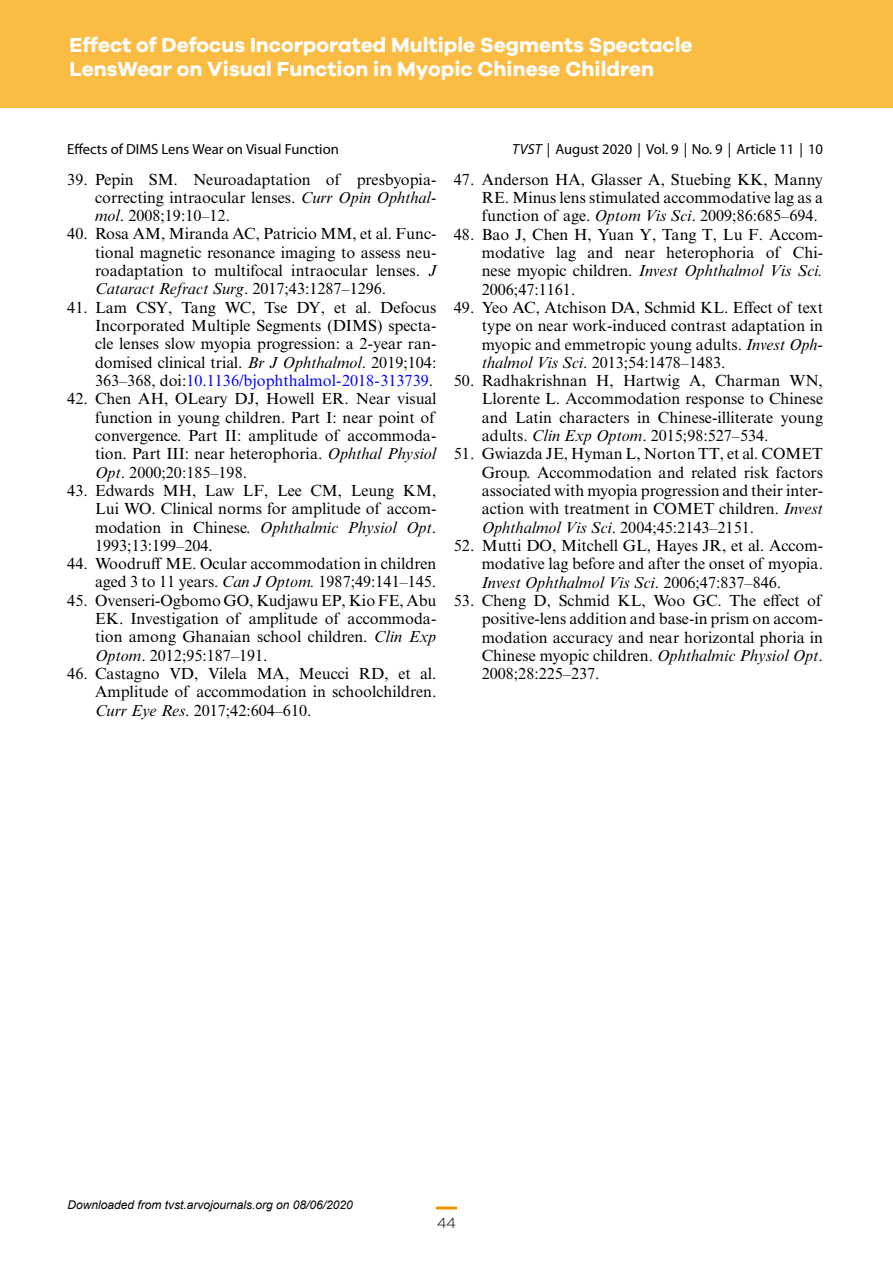
<style>
.page{position:relative;width:893px;height:1263px;background:#fff}
.page>*{position:absolute;margin:0;border:0;box-sizing:border-box;transform-origin:0 0}
.t1{font:700 21px/24px "Galano Grotesque";color:#fff}
.t2{font:16.05px/18.3px "Times NRMT Pro";color:#000;text-align:justify}
.t3{font:300 15px "Galano Grotesque";color:#000}
.t4{font:14.7px "Myriad Pro";color:#000}
.t5{font:italic 12px "Arial";color:#000}
.s1{font-style:italic}
.s2{color:#00f}
</style>
<div class="page">
<div style="left:0;top:0;width:893px;height:107px;background:#fbbc43"></div>
<hr style="left:436px;top:1206px;width:21px;height:3px;background:#f39200">
<h1 class="t1" style="left:69px;top:32px;width:625px">Effect of Defocus Incorporated Multiple Segments Spectacle<br>LensWear on Visual Function in Myopic Chinese Children</h1>
<p class="t4" style="left:67px;top:140px;width:273px">Effects of DIMS Lens Wear on Visual Function</p>
<p class="t4" style="left:512px;top:140px;width:312px"><span class="s1">TVST</span> | August 2020 | Vol. 9 | No. 9 | Article 11 | 10</p>
<p class="t2" style="left:95px;top:171px;width:343px;text-indent:-28px">39. Pepin SM. Neuroadaptation of presbyopia&shy;correcting intraocular lenses. <span class="s1">Curr Opin Ophthal&shy;mol</span>. 2008;19:10–12.</p>
<p class="t2" style="left:95px;top:226px;width:343px;text-indent:-28px">40. Rosa AM, Miranda AC, Patricio MM, et al. Func&shy;tional magnetic resonance imaging to assess neu&shy;roadaptation to multifocal intraocular lenses. <span class="s1">J Cataract Refract Surg</span>. 2017;43:1287–1296.</p>
<p class="t2" style="left:95px;top:299px;width:343px;text-indent:-28px">41. Lam CSY, Tang WC, Tse DY, et al. Defocus Incorporated Multiple Segments (DIMS) specta&shy;cle lenses slow myopia progression: a 2-year ran&shy;domised clinical trial. <span class="s1">Br J Ophthalmol</span>. 2019;104:<br>363–368, doi:<span class="s2">10.1136/bjophthalmol-2018-313739</span>.</p>
<p class="t2" style="left:95px;top:391px;width:343px;text-indent:-28px">42. Chen AH, OLeary DJ, Howell ER. Near visual function in young children. Part I: near point of convergence. Part II: amplitude of accommoda&shy;tion. Part III: near heterophoria. <span class="s1">Ophthal Physiol Opt</span>. 2000;20:185–198.</p>
<p class="t2" style="left:95px;top:482px;width:343px;text-indent:-28px">43. Edwards MH, Law LF, Lee CM, Leung KM, Lui WO. Clinical norms for amplitude of accom&shy;modation in Chinese. <span class="s1">Ophthalmic Physiol Opt</span>.<br>1993;13:199–204.</p>
<p class="t2" style="left:67px;top:555px;width:371px;text-align:right">44. Woodruff ME. Ocular accommodation in children aged 3 to 11 years. <span class="s1">Can J Optom.</span> 1987;49:141–145.</p>
<p class="t2" style="left:95px;top:592px;width:343px;text-indent:-28px">45. Ovenseri-Ogbomo GO, Kudjawu EP, Kio FE, Abu EK. Investigation of amplitude of accommoda&shy;tion among Ghanaian school children. <span class="s1">Clin Exp Optom</span>. 2012;95:187–191.</p>
<p class="t2" style="left:95px;top:665px;width:343px;text-indent:-28px">46. Castagno VD, Vilela MA, Meucci RD, et al.<br>Amplitude of accommodation in schoolchildren.<br><span class="s1">Curr Eye Res</span>. 2017;42:604–610.</p>
<p class="t2" style="left:482px;top:171px;width:343px;text-indent:-28px">47. Anderson HA, Glasser A, Stuebing KK, Manny RE. Minus lens stimulated accommodative lag as a function of age. <span class="s1">Optom Vis Sci</span>. 2009;86:685–694.</p>
<p class="t2" style="left:482px;top:226px;width:343px;text-indent:-28px">48. Bao J, Chen H, Yuan Y, Tang T, Lu F. Accom&shy;modative lag and near heterophoria of Chi&shy;nese myopic children. <span class="s1">Invest Ophthalmol Vis Sci.<br></span>2006;47:1161.</p>
<p class="t2" style="left:482px;top:299px;width:343px;text-indent:-28px">49. Yeo AC, Atchison DA, Schmid KL. Effect of text type on near work-induced contrast adaptation in myopic and emmetropic young adults. <span class="s1">Invest Oph&shy;thalmol Vis Sci</span>. 2013;54:1478–1483.</p>
<p class="t2" style="left:482px;top:372px;width:343px;text-indent:-28px">50. Radhakrishnan H, Hartwig A, Charman WN, Llorente L. Accommodation response to Chinese and Latin characters in Chinese-illiterate young adults. <span class="s1">Clin Exp Optom</span>. 2015;98:527–534.</p>
<p class="t2" style="left:482px;top:446px;width:343px;text-indent:-28px">51. Gwiazda JE, Hyman L, Norton TT, et al. COMET Group. Accommodation and related risk factors associated with myopia progression and their inter&shy;action with treatment in COMET children. <span class="s1">Invest Ophthalmol Vis Sci</span>. 2004;45:2143–2151.</p>
<p class="t2" style="left:482px;top:537px;width:343px;text-indent:-28px">52. Mutti DO, Mitchell GL, Hayes JR, et al. Accom&shy;modative lag before and after the onset of myopia.<br><span class="s1">Invest Ophthalmol Vis Sci</span>. 2006;47:837–846.</p>
<p class="t2" style="left:482px;top:592px;width:343px;text-indent:-28px">53. Cheng D, Schmid KL, Woo GC. The effect of positive-lens addition and base-in prism on accom&shy;modation accuracy and near horizontal phoria in Chinese myopic children. <span class="s1">Ophthalmic Physiol Opt</span>.<br>2008;28:225–237.</p>
<p class="t5" style="left:68px;top:1197px;width:287px">Downloaded from tvst.arvojournals.org on 08/06/2020</p>
<p class="t3" style="left:437px;top:1213px;width:20px">44</p>
</div>
